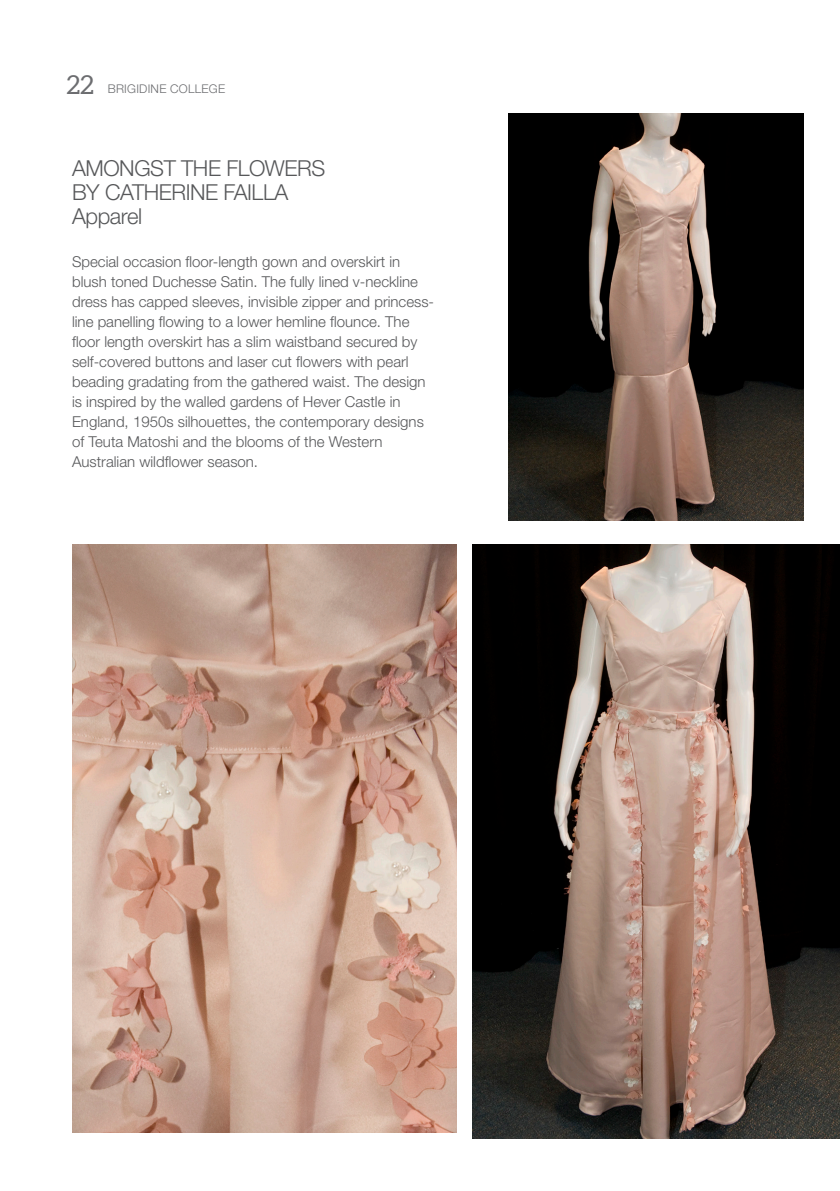
<style>
.page{position:relative;width:840px;height:1191px;background:#fff}
.page>*{position:absolute;margin:0;border:0;box-sizing:border-box;transform-origin:0 0}
.t1{font:300 22px/24px "Helvetica Neue LT Std";letter-spacing:-.02em;color:#57585a}
.t2{font:300 15px/20px "Helvetica Neue LT Std";color:#57585a}
.t3{font:300 12px "Helvetica Neue LT Std";letter-spacing:.02em;color:#6c6d70}
.s1{font-family:"Aleo";font-weight:400;font-size:26px}
</style>
<div class="page">
<img style="left:508px;top:114px;width:295px;height:406px">
<img style="left:472px;top:544px;width:367px;height:594px">
<img style="left:72px;top:544px;width:384px;height:588px">
<p class="t3" style="left:66px;top:82px;width:160px"><span class="s1">22</span> BRIGIDINE COLLEGE</p>
<p class="t1" style="left:72px;top:155px;width:254px">AMONGST THE FLOWERS<br>BY CATHERINE FAILLA</p>
<p class="t1" style="left:72px;top:203px;width:71px">Apparel</p>
<p class="t2" style="left:72px;top:251px;width:363px">Special occasion floor-length gown and overskirt in blush toned Duchesse Satin. The fully lined v-neckline dress has capped sleeves, invisible zipper and princess&shy;line panelling flowing to a lower hemline flounce. The floor length overskirt has a slim waistband secured by self-covered buttons and laser cut flowers with pearl beading gradating from the gathered waist. The design is inspired by the walled gardens of Hever Castle in England, 1950s silhouettes, the contemporary designs of Teuta Matoshi and the blooms of the Western Australian wildflower season.</p>
</div>
